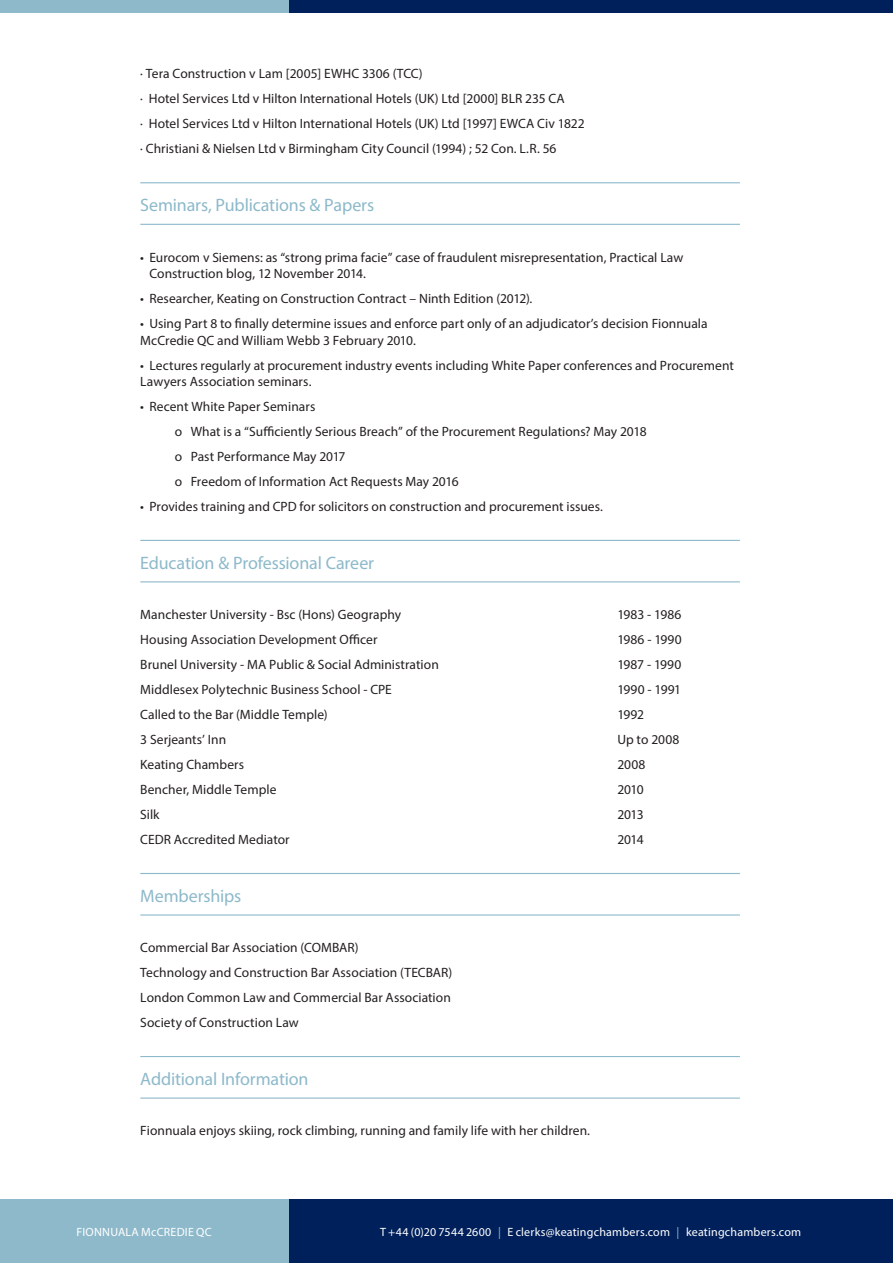
<style>
.page{position:relative;width:893px;height:1263px;background:#fff}
.page>*{position:absolute;margin:0;border:0;box-sizing:border-box;transform-origin:0 0}
.t1{font:18px "Myriad Pro";letter-spacing:-.01em;color:#8db9ca}
.t2{font:13.5px/16.5px "Myriad Pro";letter-spacing:.005em;color:#231f20}
.t3{font:12px "Myriad Pro";letter-spacing:.02em;color:#fff}
.s1{color:#8db9ca}
</style>
<div class="page">
<div style="left:288px;top:1199px;width:605px;height:64px;background:#00205b"></div>
<div style="left:0;top:1199px;width:288px;height:64px;background:#8db9ca"></div>
<div style="left:289px;top:0;width:604px;height:13px;background:#00205b"></div>
<div style="left:0;top:0;width:289px;height:13px;background:#8db9ca"></div>
<hr style="left:140px;top:182px;width:600px;height:1px;background:#8db9ca">
<hr style="left:140px;top:224px;width:600px;height:1px;background:#8db9ca">
<hr style="left:140px;top:540px;width:600px;height:1px;background:#8db9ca">
<hr style="left:140px;top:581px;width:600px;height:1px;background:#8db9ca">
<hr style="left:140px;top:873px;width:600px;height:1px;background:#8db9ca">
<hr style="left:140px;top:914px;width:600px;height:1px;background:#8db9ca">
<hr style="left:140px;top:1056px;width:600px;height:1px;background:#8db9ca">
<hr style="left:140px;top:1097px;width:600px;height:2px;background:#8db9ca">
<p class="t2" style="left:140px;top:65px;width:284px">· Tera Construction v Lam [2005] EWHC 3306 (TCC)</p>
<p class="t2" style="left:140px;top:90px;width:426px">· Hotel Services Ltd v Hilton International Hotels (UK) Ltd [2000] BLR 235 CA</p>
<p class="t2" style="left:140px;top:115px;width:446px">· Hotel Services Ltd v Hilton International Hotels (UK) Ltd [1997] EWCA Civ 1822</p>
<p class="t2" style="left:140px;top:140px;width:418px">· Christiani &amp; Nielsen Ltd v Birmingham City Council (1994) ; 52 Con. L.R. 56</p>
<p class="t1" style="left:140px;top:194px;width:235px">Seminars, Publications &amp; Papers</p>
<p class="t2" style="left:149px;top:248px;width:535px;text-indent:-9px">• Eurocom v Siemens: as “strong prima facie” case of fraudulent misrepresentation, Practical Law<br>Construction blog, 12 November 2014.</p>
<p class="t2" style="left:140px;top:290px;width:394px">• Researcher, Keating on Construction Contract – Ninth Edition (2012).</p>
<p class="t2" style="left:140px;top:315px;width:569px">• Using Part 8 to finally determine issues and enforce part only of an adjudicator’s decision Fionnuala<br>McCredie QC and William Webb 3 February 2010.</p>
<p class="t2" style="left:140px;top:357px;width:595px">• Lectures regularly at procurement industry events including White Paper conferences and Procurement<br>Lawyers Association seminars.</p>
<p class="t2" style="left:140px;top:398px;width:177px">• Recent White Paper Seminars</p>
<p class="t2" style="left:175px;top:423px;width:473px">o What is a “Sufficiently Serious Breach” of the Procurement Regulations? May 2018</p>
<p class="t2" style="left:175px;top:448px;width:172px">o Past Performance May 2017</p>
<p class="t2" style="left:175px;top:473px;width:285px">o Freedom of Information Act Requests May 2016</p>
<p class="t2" style="left:140px;top:498px;width:464px">• Provides training and CPD for solicitors on construction and procurement issues.</p>
<p class="t1" style="left:140px;top:551px;width:235px">Education &amp; Professional Career</p>
<p class="t2" style="left:140px;top:606px;width:262px">Manchester University - Bsc (Hons) Geography</p>
<p class="t2" style="left:617px;top:606px;width:65px">1983 - 1986</p>
<p class="t2" style="left:140px;top:631px;width:239px">Housing Association Development Officer</p>
<p class="t2" style="left:617px;top:631px;width:66px">1986 - 1990</p>
<p class="t2" style="left:140px;top:656px;width:300px">Brunel University - MA Public &amp; Social Administration</p>
<p class="t2" style="left:617px;top:656px;width:65px">1987 - 1990</p>
<p class="t2" style="left:140px;top:681px;width:253px">Middlesex Polytechnic Business School - CPE</p>
<p class="t2" style="left:617px;top:681px;width:65px">1990 - 1991</p>
<p class="t2" style="left:140px;top:706px;width:189px">Called to the Bar (Middle Temple)</p>
<p class="t2" style="left:617px;top:706px;width:28px">1992</p>
<p class="t2" style="left:140px;top:731px;width:87px">3 Serjeants’ Inn</p>
<p class="t2" style="left:617px;top:731px;width:64px">Up to 2008</p>
<p class="t2" style="left:140px;top:756px;width:105px">Keating Chambers</p>
<p class="t2" style="left:617px;top:756px;width:30px">2008</p>
<p class="t2" style="left:140px;top:781px;width:138px">Bencher, Middle Temple</p>
<p class="t2" style="left:617px;top:781px;width:28px">2010</p>
<p class="t2" style="left:140px;top:806px;width:21px">Silk</p>
<p class="t2" style="left:617px;top:806px;width:28px">2013</p>
<p class="t2" style="left:140px;top:831px;width:151px">CEDR Accredited Mediator</p>
<p class="t2" style="left:617px;top:831px;width:28px">2014</p>
<p class="t1" style="left:140px;top:884px;width:103px">Memberships</p>
<p class="t2" style="left:140px;top:939px;width:220px">Commercial Bar Association (COMBAR)</p>
<p class="t2" style="left:140px;top:964px;width:313px">Technology and Construction Bar Association (TECBAR)</p>
<p class="t2" style="left:140px;top:989px;width:312px">London Common Law and Commercial Bar Association</p>
<p class="t2" style="left:140px;top:1014px;width:160px">Society of Construction Law</p>
<p class="t1" style="left:140px;top:1067px;width:170px">Additional Information</p>
<p class="t2" style="left:140px;top:1122px;width:451px">Fionnuala enjoys skiing, rock climbing, running and family life with her children.</p>
<p class="t3" style="left:77px;top:1224px;width:137px">FIONNUALA McCREDIE QC</p>
<p class="t3" style="left:380px;top:1224px;width:423px">T +44 (0)20 7544 2600 <span class="s1">|</span> E clerks@keatingchambers.com <span class="s1">|</span> keatingchambers.com</p>
</div>
